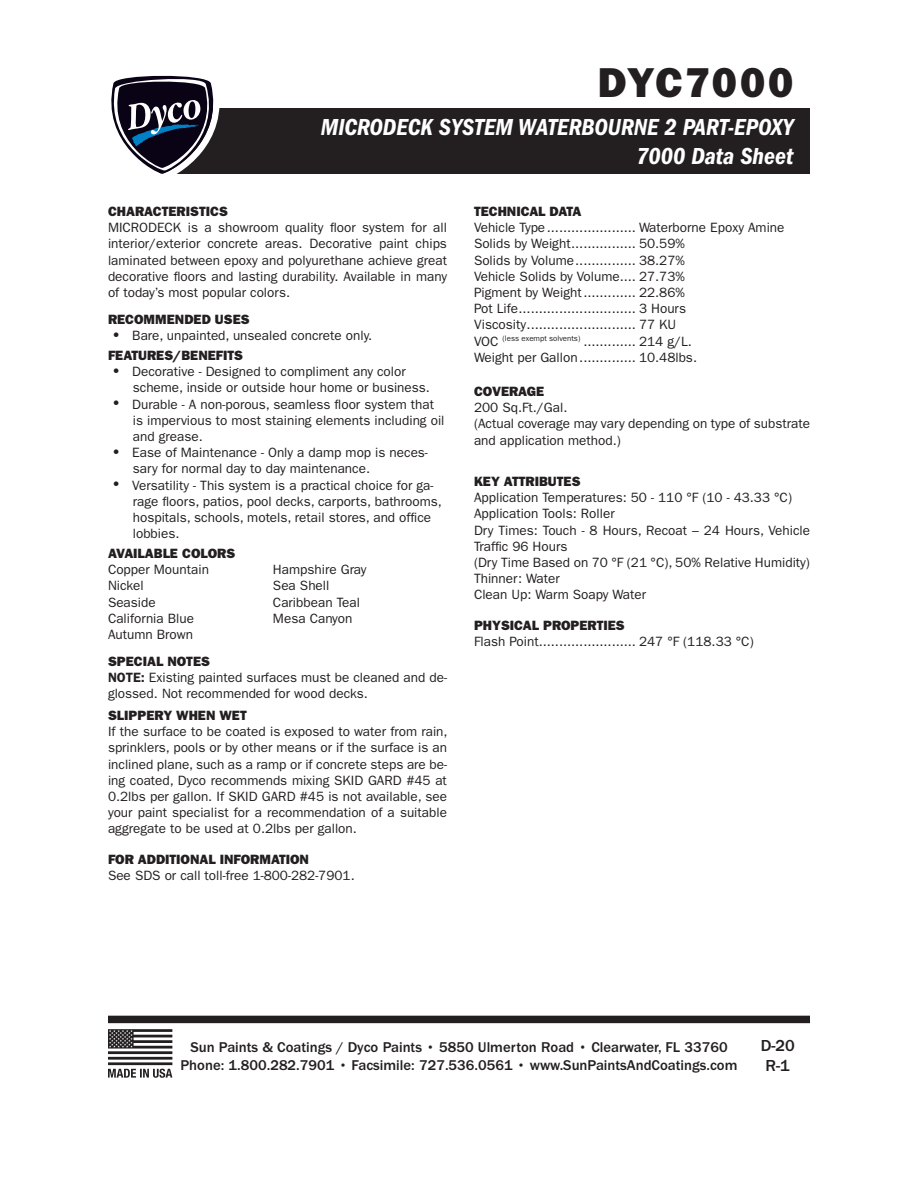
<style>
.page{position:relative;width:918px;height:1188px;background:#fff}
.page>*{position:absolute;margin:0;border:0;box-sizing:border-box;transform-origin:0 0}
.Header_-_Page{font:42px "ITC Franklin Gothic Std Hvy";letter-spacing:.04em;color:#231f20}
.t1{font:24px "ITC Franklin Gothic Std Dm Cd It";color:#fff}
.t2{font:500 16.5px "ITC Franklin Gothic Std";color:#231f20}
.t3{font:500 14.7px/17.7px "ITC Franklin Gothic Std";color:#231f20;text-align:center}
.Tabbed_-_Basic_Exten{font:13.5px/16.2px "ITC Franklin Gothic Std";color:#231f20}
.Header_-_Paragraph{font:13.5px "ITC Franklin Gothic Std Hvy";color:#231f20}
.s1{font-size:27px}
.s2{font-weight:600}
</style>
<div class="page">
<div style="left:108px;top:1016px;width:702px;height:7px;background:#231f20"></div>
<svg style="left:108px;top:1029px;width:64px;height:49px"></svg>
<div style="left:159px;top:108px;width:651px;height:66px;background:#231f20"></div>
<svg style="left:111px;top:75px;width:109px;height:99px"></svg>
<p class="Header_-_Page" style="left:598px;top:57px;width:197px">DYC7000</p>
<p class="t1" style="left:321px;top:113px;width:474px">MICRODECK SYSTEM WATERBOURNE 2 PART-EPOXY</p>
<p class="t1" style="left:636px;top:142px;width:159px">7000 Data Sheet</p>
<p class="Header_-_Paragraph" style="left:108px;top:203px;width:121px">CHARACTERISTICS</p>
<p class="Tabbed_-_Basic_Exten" style="left:108px;top:220px;width:341px;text-align:justify">MICRODECK is a showroom quality floor system for all interior/exterior concrete areas. Decorative paint chips laminated between epoxy and polyurethane achieve great decorative floors and lasting durability. Available in many of today’s most popular colors.</p>
<p class="Header_-_Paragraph" style="left:108px;top:311px;width:143px">RECOMMENDED USES</p>
<p class="Tabbed_-_Basic_Exten" style="left:108px;top:328px;width:266px"><span class="s1">•</span> Bare, unpainted, unsealed concrete only.</p>
<p class="Header_-_Paragraph" style="left:108px;top:347px;width:137px">FEATURES/BENEFITS</p>
<p class="Tabbed_-_Basic_Exten" style="left:133px;top:364px;width:299px;text-indent:-25px"><span class="s1">•</span> Decorative - Designed to compliment any color scheme, inside or outside hour home or business.</p>
<p class="Tabbed_-_Basic_Exten" style="left:133px;top:396px;width:313px;text-indent:-25px"><span class="s1">•</span> Durable - A non-porous, seamless floor system that is impervious to most staining elements including oil and grease.</p>
<p class="Tabbed_-_Basic_Exten" style="left:133px;top:445px;width:297px;text-indent:-25px"><span class="s1">•</span> Ease of Maintenance - Only a damp mop is neces&shy;sary for normal day to day maintenance.</p>
<p class="Tabbed_-_Basic_Exten" style="left:133px;top:477px;width:311px;text-indent:-25px"><span class="s1">•</span> Versatility - This system is a practical choice for ga&shy;rage floors, patios, pool decks, carports, bathrooms, hospitals, schools, motels, retail stores, and office lobbies.</p>
<p class="Header_-_Paragraph" style="left:108px;top:545px;width:129px">AVAILABLE COLORS</p>
<p class="Tabbed_-_Basic_Exten" style="left:108px;top:562px;width:102px">Copper Mountain</p>
<p class="Tabbed_-_Basic_Exten" style="left:273px;top:562px;width:95px">Hampshire Gray</p>
<p class="Tabbed_-_Basic_Exten" style="left:108px;top:578px;width:37px">Nickel</p>
<p class="Tabbed_-_Basic_Exten" style="left:273px;top:578px;width:58px">Sea Shell</p>
<p class="Tabbed_-_Basic_Exten" style="left:108px;top:594px;width:49px">Seaside</p>
<p class="Tabbed_-_Basic_Exten" style="left:273px;top:594px;width:88px">Caribbean Teal</p>
<p class="Tabbed_-_Basic_Exten" style="left:108px;top:610px;width:88px">California Blue</p>
<p class="Tabbed_-_Basic_Exten" style="left:273px;top:610px;width:81px">Mesa Canyon</p>
<p class="Tabbed_-_Basic_Exten" style="left:108px;top:626px;width:87px">Autumn Brown</p>
<p class="Header_-_Paragraph" style="left:108px;top:653px;width:104px">SPECIAL NOTES</p>
<p class="Tabbed_-_Basic_Exten" style="left:108px;top:670px;width:341px"><span class="s2">NOTE:</span> Existing painted surfaces must be cleaned and de&shy;glossed. Not recommended for wood decks.</p>
<p class="Header_-_Paragraph" style="left:108px;top:707px;width:140px">SLIPPERY WHEN WET</p>
<p class="Tabbed_-_Basic_Exten" style="left:108px;top:724px;width:341px;text-align:justify">If the surface to be coated is exposed to water from rain, sprinklers, pools or by other means or if the surface is an inclined plane, such as a ramp or if concrete steps are be&shy;ing coated, Dyco recommends mixing SKID GARD #45 at 0.2lbs per gallon. If SKID GARD #45 is not available, see your paint specialist for a recommendation of a suitable aggregate to be used at 0.2lbs per gallon.</p>
<p class="Header_-_Paragraph" style="left:108px;top:851px;width:203px">FOR ADDITIONAL INFORMATION</p>
<p class="Tabbed_-_Basic_Exten" style="left:108px;top:868px;width:248px">See SDS or call toll-free 1-800-282-7901.</p>
<p class="Header_-_Paragraph" style="left:474px;top:203px;width:109px">TECHNICAL DATA</p>
<p class="Tabbed_-_Basic_Exten" style="left:474px;top:220px;width:312px">Vehicle Type...................... Waterborne Epoxy Amine</p>
<p class="Tabbed_-_Basic_Exten" style="left:474px;top:236px;width:212px">Solids by Weight................ 50.59%</p>
<p class="Tabbed_-_Basic_Exten" style="left:474px;top:252px;width:212px">Solids by Volume............... 38.27%</p>
<p class="Tabbed_-_Basic_Exten" style="left:474px;top:268px;width:212px">Vehicle Solids by Volume.... 27.73%</p>
<p class="Tabbed_-_Basic_Exten" style="left:474px;top:284px;width:212px">Pigment by Weight............. 22.86%</p>
<p class="Tabbed_-_Basic_Exten" style="left:474px;top:301px;width:214px">Pot Life............................. 3 Hours</p>
<p class="Tabbed_-_Basic_Exten" style="left:474px;top:317px;width:204px">Viscosity........................... 77 KU</p>
<p class="Tabbed_-_Basic_Exten" style="left:474px;top:333px;width:219px">VOC <sup>(less</sup> <sup>exempt</sup> <sup>solvents)</sup> ............. 214 g/L.</p>
<p class="Tabbed_-_Basic_Exten" style="left:474px;top:349px;width:225px">Weight per Gallon.............. 10.48lbs.</p>
<p class="Header_-_Paragraph" style="left:474px;top:383px;width:72px">COVERAGE</p>
<p class="Tabbed_-_Basic_Exten" style="left:474px;top:400px;width:95px">200 Sq.Ft./Gal.</p>
<p class="Tabbed_-_Basic_Exten" style="left:474px;top:416px;width:338px">(Actual coverage may vary depending on type of substrate and application method.)</p>
<p class="Header_-_Paragraph" style="left:474px;top:473px;width:108px">KEY ATTRIBUTES</p>
<p class="Tabbed_-_Basic_Exten" style="left:474px;top:490px;width:320px">Application Temperatures: 50 - 110 °F (10 - 43.33 °C)</p>
<p class="Tabbed_-_Basic_Exten" style="left:474px;top:506px;width:142px">Application Tools: Roller</p>
<p class="Tabbed_-_Basic_Exten" style="left:474px;top:522px;width:338px">Dry Times: Touch - 8 Hours, Recoat – 24 Hours, Vehicle<br>Traffic 96 Hours</p>
<p class="Tabbed_-_Basic_Exten" style="left:474px;top:554px;width:338px">(Dry Time Based on 70 °F (21 °C), 50% Relative Humidity)</p>
<p class="Tabbed_-_Basic_Exten" style="left:474px;top:571px;width:87px">Thinner: Water</p>
<p class="Tabbed_-_Basic_Exten" style="left:474px;top:587px;width:174px">Clean Up: Warm Soapy Water</p>
<p class="Header_-_Paragraph" style="left:474px;top:617px;width:152px">PHYSICAL PROPERTIES</p>
<p class="Tabbed_-_Basic_Exten" style="left:474px;top:634px;width:281px">Flash Point........................ 247 °F (118.33 °C)</p>
<p class="t3" style="left:181px;top:1038px;width:558px">Sun Paints &amp; Coatings / Dyco Paints • 5850 Ulmerton Road • Clearwater, FL 33760<br>Phone: 1.800.282.7901 • Facsimile: 727.536.0561 • www.SunPaintsAndCoatings.com</p>
<p class="t2" style="left:761px;top:1037px;width:36px">D-20</p>
<p class="t2" style="left:766px;top:1057px;width:26px">R-1</p>
</div>
